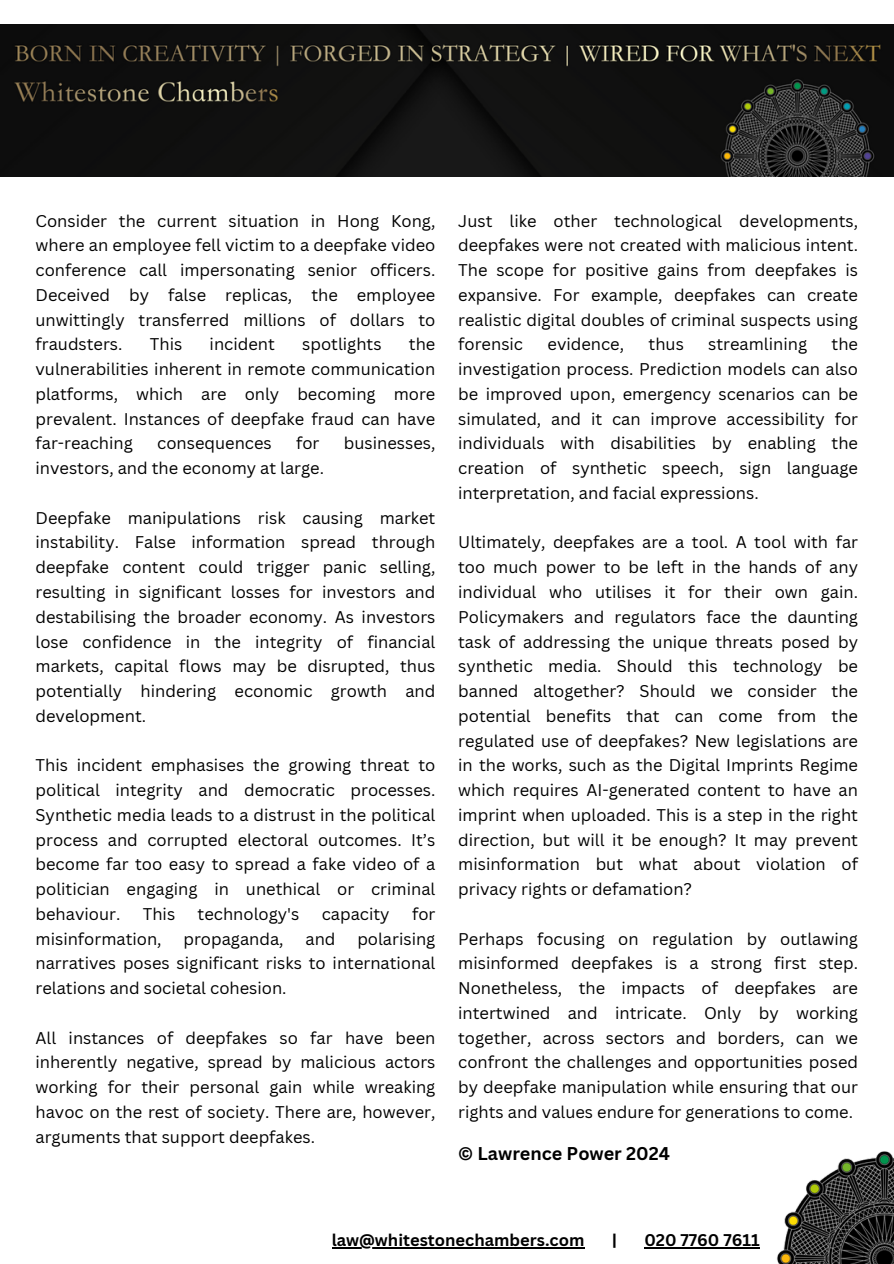
<style>
.page{position:relative;width:894px;height:1264px;background:#fff}
.page>*{position:absolute;margin:0;border:0;box-sizing:border-box;transform-origin:0 0}
.t1{font:700 18px "Canva Sans";color:#000}
.t2{font:16.5px/24.8px "Canva Sans";color:#000;text-align:justify}
.t3{font:700 16.5px "Canva Sans";color:#000}
</style>
<div class="page">
<img style="left:0;top:25px;width:893px;height:152px">
<img style="left:755px;top:1151px;width:138px;height:112px">
<hr style="left:331px;top:1247px;width:253px;height:1px;background:#000">
<hr style="left:644px;top:1247px;width:115px;height:1px;background:#000">
<p class="t2" style="left:36px;top:208px;width:401px">Consider the current situation in Hong Kong, where an employee fell victim to a deepfake video conference call impersonating senior officers.<br>Deceived by false replicas, the employee unwittingly transferred millions of dollars to fraudsters.</p>
<p class="t2" style="left:36px;top:331px;width:401px;text-indent:373px">the vulnerabilities inherent in remote communication platforms, which are only becoming more prevalent. Instances of deepfake fraud can have far-reaching</p>
<p class="t2" style="left:150px;top:331px;width:34px">This</p>
<p class="t2" style="left:209px;top:331px;width:67px">incident</p>
<p class="t2" style="left:302px;top:331px;width:81px">spotlights</p>
<p class="t2" style="left:157px;top:430px;width:116px">consequences</p>
<p class="t2" style="left:296px;top:430px;width:25px">for</p>
<p class="t2" style="left:344px;top:430px;width:93px">businesses,</p>
<p class="t2" style="left:36px;top:455px;width:290px">investors, and the economy at large.</p>
<p class="t2" style="left:36px;top:505px;width:401px">Deepfake manipulations risk causing market instability. False information spread through deepfake content could trigger panic selling, resulting in significant losses for investors and destabilising the broader economy. As investors lose confidence in the integrity of financial markets, capital flows may be disrupted, thus potentially hindering economic growth and development.</p>
<p class="t2" style="left:36px;top:752px;width:401px">This incident emphasises the growing threat to political integrity and democratic processes.<br>Synthetic media leads to a distrust in the political process and corrupted electoral outcomes. It’s become far too easy to spread a fake video of a politician engaging in unethical or criminal behaviour.</p>
<p class="t2" style="left:143px;top:901px;width:34px">This</p>
<p class="t2" style="left:197px;top:901px;width:103px">technology's</p>
<p class="t2" style="left:322px;top:901px;width:69px">capacity</p>
<p class="t2" style="left:412px;top:901px;width:25px">for</p>
<p class="t2" style="left:36px;top:925px;width:128px">misinformation,</p>
<p class="t2" style="left:183px;top:925px;width:102px">propaganda,</p>
<p class="t2" style="left:305px;top:925px;width:32px">and</p>
<p class="t2" style="left:36px;top:925px;width:401px;text-indent:322px">polarising narratives poses significant risks to international relations and societal cohesion.</p>
<p class="t2" style="left:36px;top:1024px;width:401px">All instances of deepfakes so far have been inherently negative, spread by malicious actors working for their personal gain while wreaking havoc on the rest of society. There are, however, arguments that support deepfakes.</p>
<p class="t2" style="left:458px;top:208px;width:401px">Just like other technological developments, deepfakes were not created with malicious intent.<br>The scope for positive gains from deepfakes is expansive. For example, deepfakes can create realistic digital doubles of criminal suspects using forensic</p>
<p class="t2" style="left:458px;top:331px;width:401px;text-indent:373px">the investigation process. Prediction models can also be improved upon, emergency scenarios can be simulated, and it can improve accessibility for individuals with disabilities by enabling the creation of synthetic speech, sign language interpretation, and facial expressions.</p>
<p class="t2" style="left:458px;top:529px;width:401px">Ultimately, deepfakes are a tool. A tool with far too much power to be left in the hands of any individual who utilises it for their own gain.<br>Policymakers and regulators face the daunting task of addressing the unique threats posed by synthetic media. Should this technology be banned altogether? Should we consider the potential benefits that can come from the regulated use of deepfakes? New legislations are in the works, such as the Digital Imprints Regime which requires AI-generated content to have an imprint when uploaded. This is a step in the right direction, but will it be enough? It may prevent misinformation but what about violation of privacy rights or defamation?</p>
<p class="t2" style="left:458px;top:925px;width:401px">Perhaps focusing on regulation by outlawing misinformed deepfakes is a strong first step.<br>Nonetheless, the impacts of deepfakes are intertwined and intricate. Only by working together, across sectors and borders, can we confront the challenges and opportunities posed by deepfake manipulation while ensuring that our rights and values endure for generations to come.</p>
<p class="t2" style="left:547px;top:331px;width:78px">evidence,</p>
<p class="t2" style="left:648px;top:331px;width:37px">thus</p>
<p class="t2" style="left:708px;top:331px;width:100px">streamlining</p>
<p class="t1" style="left:458px;top:1141px;width:213px">© Lawrence Power 2024</p>
<p class="t3" style="left:331px;top:1228px;width:254px">law@whitestonechambers.com</p>
<p class="t3" style="left:611px;top:1228px;width:7px">|</p>
<p class="t3" style="left:644px;top:1228px;width:117px">020 7760 7611</p>
</div>
